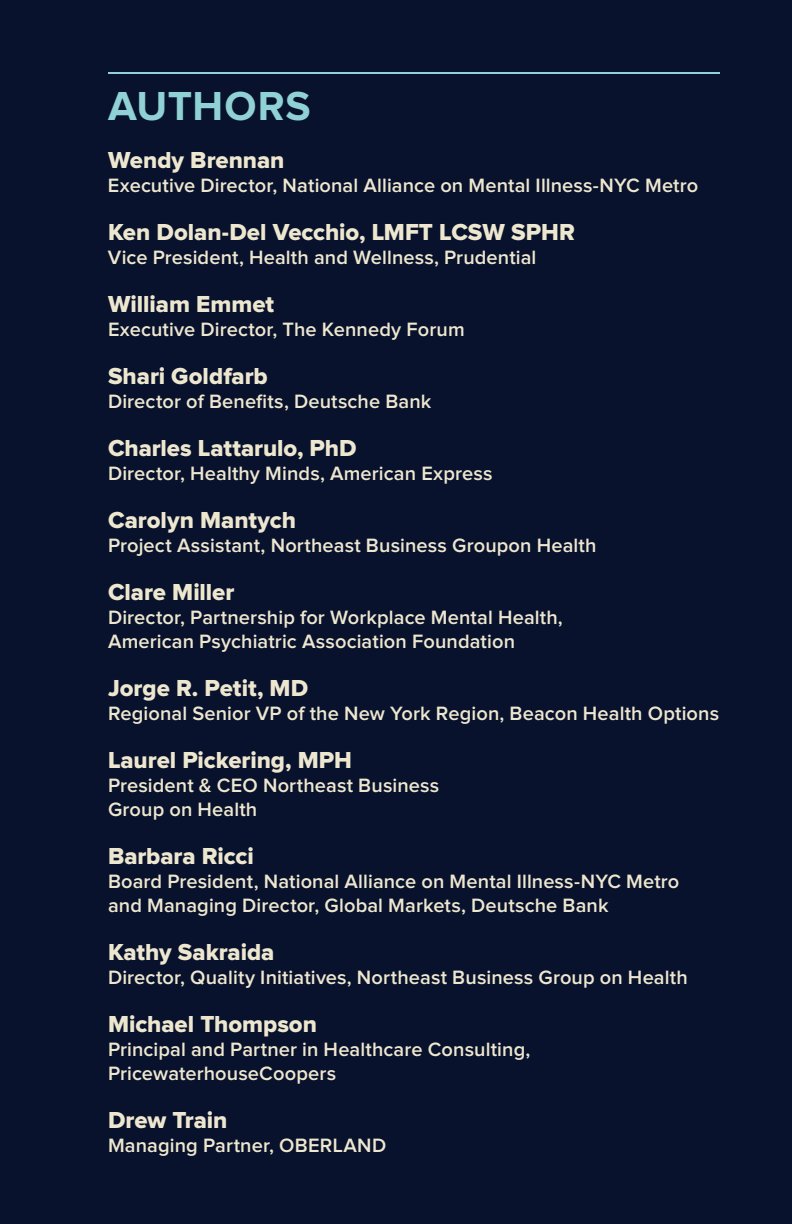
<style>
.page{position:relative;width:792px;height:1224px;background:#09122c}
.page>*{position:absolute;margin:0;border:0;box-sizing:border-box;transform-origin:0 0}
.t1{font:700 42px "Proxima Nova";letter-spacing:.015em;color:#8fd1d4}
.t2{font:24px "Proxima Nova Extrabld";color:#eee7d0}
.t3{font:600 20px/24px "Proxima Nova";letter-spacing:.005em;color:#eee7d0}
</style>
<div class="page">
<hr style="left:108px;top:72px;width:612px;height:2px;background:#8fd1d4">
<h1 class="t1" style="left:108px;top:87px;width:204px">AUTHORS</h1>
<p class="t2" style="left:108px;top:149px;width:178px">Wendy Brennan</p>
<p class="t3" style="left:108px;top:174px;width:592px">Executive Director, National Alliance on Mental Illness-NYC Metro</p>
<p class="t2" style="left:108px;top:221px;width:468px">Ken Dolan-Del Vecchio, LMFT LCSW SPHR</p>
<p class="t3" style="left:108px;top:246px;width:430px">Vice President, Health and Wellness, Prudential</p>
<p class="t2" style="left:108px;top:293px;width:168px">William Emmet</p>
<p class="t3" style="left:108px;top:318px;width:358px">Executive Director, The Kennedy Forum</p>
<p class="t2" style="left:108px;top:365px;width:161px">Shari Goldfarb</p>
<p class="t3" style="left:108px;top:390px;width:325px">Director of Benefits, Deutsche Bank</p>
<p class="t2" style="left:108px;top:437px;width:250px">Charles Lattarulo, PhD</p>
<p class="t3" style="left:108px;top:462px;width:386px">Director, Healthy Minds, American Express</p>
<p class="t2" style="left:108px;top:509px;width:189px">Carolyn Mantych</p>
<p class="t3" style="left:108px;top:534px;width:490px">Project Assistant, Northeast Business Groupon Health</p>
<p class="t2" style="left:108px;top:581px;width:128px">Clare Miller</p>
<p class="t3" style="left:108px;top:606px;width:456px">Director, Partnership for Workplace Mental Health,<br>American Psychiatric Association Foundation</p>
<p class="t2" style="left:108px;top:677px;width:202px">Jorge R. Petit, MD</p>
<p class="t3" style="left:108px;top:702px;width:613px">Regional Senior VP of the New York Region, Beacon Health Options</p>
<p class="t2" style="left:108px;top:749px;width:245px">Laurel Pickering, MPH</p>
<p class="t3" style="left:108px;top:774px;width:333px">President &amp; CEO Northeast Business<br>Group on Health</p>
<p class="t2" style="left:108px;top:845px;width:147px">Barbara Ricci</p>
<p class="t3" style="left:108px;top:870px;width:573px">Board President, National Alliance on Mental Illness-NYC Metro and Managing Director, Global Markets, Deutsche Bank</p>
<p class="t2" style="left:108px;top:941px;width:168px">Kathy Sakraida</p>
<p class="t3" style="left:108px;top:966px;width:581px">Director, Quality Initiatives, Northeast Business Group on Health</p>
<p class="t2" style="left:108px;top:1013px;width:211px">Michael Thompson</p>
<p class="t3" style="left:108px;top:1038px;width:424px">Principal and Partner in Healthcare Consulting,<br>PricewaterhouseCoopers</p>
<p class="t2" style="left:108px;top:1109px;width:121px">Drew Train</p>
<p class="t3" style="left:108px;top:1134px;width:280px">Managing Partner, OBERLAND</p>
</div>
